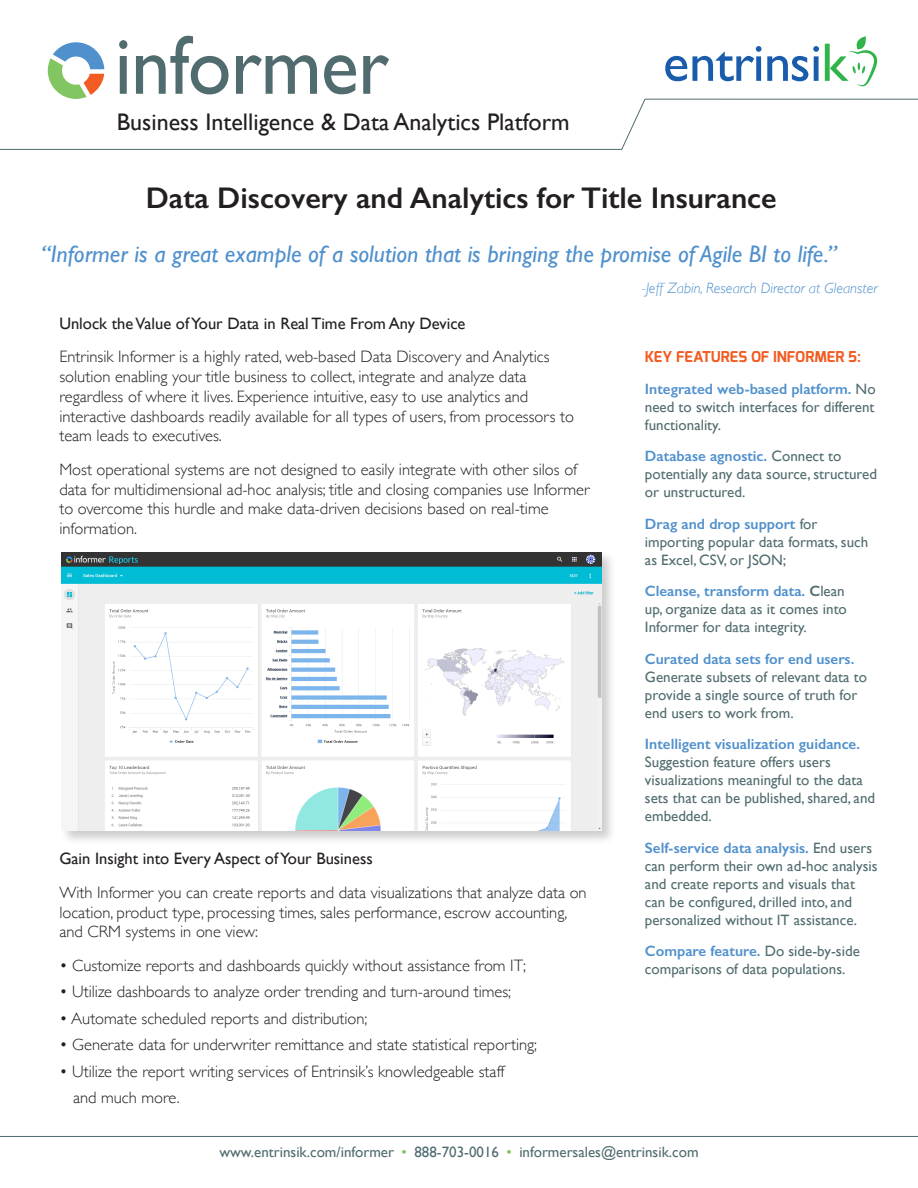
<style>
.page{position:relative;width:918px;height:1188px;background:#fff}
.page>*{position:absolute;margin:0;border:0;box-sizing:border-box;transform-origin:0 0}
.body{font:600 30px "Gill Sans";color:#231f20}
.t1{font:italic 24px "Gill Sans";color:#5090cc}
.body-2{font:24px "Gill Sans";color:#231f20}
.body-3{font:300 16.5px/19.8px "Gill Sans";color:#231f20}
.body-4{font:16.5px "Gill Sans";color:#231f20}
.sidebar_body{font:15px/18px "Gill Sans";color:#516c6f}
.t2{font:italic 300 15px "Gill Sans";color:#5090cc}
.t3{font:700 15px "Exo";color:#f25b21}
.s1{font-weight:600;color:#5090cc}
.s2{font-weight:600}
.s3{color:#82c661}
</style>
<div class="page">
<svg style="left:119px;top:40px;width:8px;height:54px"></svg>
<svg style="left:136px;top:36px;width:93px;height:58px"></svg>
<svg style="left:236px;top:55px;width:81px;height:39px"></svg>
<svg style="left:324px;top:55px;width:32px;height:39px"></svg>
<svg style="left:363px;top:55px;width:26px;height:39px"></svg>
<svg style="left:48px;top:42px;width:56px;height:57px"></svg>
<svg style="left:665px;top:46px;width:154px;height:35px"></svg>
<svg style="left:825px;top:36px;width:52px;height:50px"></svg>
<hr style="left:0;top:1136px;width:918px;height:1px;background:#516c6f">
<svg style="left:0;top:99px;width:918px;height:51px"></svg>
<div style="left:60px;top:551px;width:556px;height:294px;background:#231f20;opacity:.22"></div>
<img style="left:62px;top:552px;width:539px;height:279px">
<p class="body-2" style="left:117px;top:107px;width:454px">Business Intelligence &amp; Data Analytics Platform</p>
<p class="body" style="left:146px;top:180px;width:632px">Data Discovery and Analytics for Title Insurance</p>
<p class="t1" style="left:41px;top:240px;width:797px">“Informer is a great example of a solution that is bringing the promise of Agile BI to life.”</p>
<p class="t2" style="left:642px;top:280px;width:237px">-Jeff Zabin, Research Director at Gleanster</p>
<p class="body-4" style="left:59px;top:314px;width:408px">Unlock the Value of Your Data in Real Time From Any Device</p>
<p class="body-3" style="left:59px;top:346px;width:516px">Entrinsik Informer is a highly rated, web-based Data Discovery and Analytics solution enabling your title business to collect, integrate and analyze data regardless of where it lives. Experience intuitive, easy to use analytics and interactive dashboards readily available for all types of users, from processors to team leads to executives.</p>
<p class="body-3" style="left:59px;top:459px;width:532px">Most operational systems are not designed to easily integrate with other silos of data for multidimensional ad-hoc analysis; title and closing companies use Informer to overcome this hurdle and make data-driven decisions based on real-time information.</p>
<p class="t3" style="left:645px;top:347px;width:218px">KEY FEATURES OF INFORMER 5:</p>
<p class="sidebar_body" style="left:645px;top:380px;width:232px;text-align:justify"><span class="s1">Integrated web-based platform.</span> No need to switch interfaces for different functionality.</p>
<p class="sidebar_body" style="left:645px;top:447px;width:234px"><span class="s1">Database agnostic.</span> Connect to potentially any data source, structured or unstructured.</p>
<p class="sidebar_body" style="left:645px;top:515px;width:225px"><span class="s1">Drag and drop support</span> for importing popular data formats, such as Excel, CSV, or JSON;</p>
<p class="sidebar_body" style="left:645px;top:582px;width:203px"><span class="s1">Cleanse, transform data.</span> <span class="s2">C</span>lean up, organize data as it comes into<br>Informer for data integrity.</p>
<p class="sidebar_body" style="left:645px;top:650px;width:224px"><span class="s1">Curated data sets for end users.<br></span>Generate subsets of relevant data to provide a single source of truth for end users to work from.</p>
<p class="sidebar_body" style="left:645px;top:735px;width:232px"><span class="s1">Intelligent visualization guidance.<br></span>Suggestion feature offers users visualizations meaningful to the data sets that can be published, shared, and embedded.</p>
<p class="sidebar_body" style="left:645px;top:839px;width:234px"><span class="s1">Self-service data analysis.</span> End users can perform their own ad-hoc analysis and create reports and visuals that can be configured, drilled into, and personalized without IT assistance.</p>
<p class="sidebar_body" style="left:645px;top:942px;width:216px"><span class="s1">Compare feature.</span> Do side-by-side comparisons of data populations.</p>
<p class="body-4" style="left:59px;top:849px;width:315px">Gain Insight into Every Aspect of Your Business</p>
<p class="body-3" style="left:59px;top:882px;width:529px">With Informer you can create reports and data visualizations that analyze data on location, product type, processing times, sales performance, escrow accounting, and CRM systems in one view:</p>
<p class="body-3" style="left:59px;top:955px;width:468px">• Customize reports and dashboards quickly without assistance from IT;</p>
<p class="body-3" style="left:59px;top:981px;width:453px">• Utilize dashboards to analyze order trending and turn-around times;</p>
<p class="body-3" style="left:59px;top:1008px;width:310px">• Automate scheduled reports and distribution;</p>
<p class="body-3" style="left:59px;top:1034px;width:479px">• Generate data for underwriter remittance and state statistical reporting;</p>
<p class="body-3" style="left:59px;top:1061px;width:447px">• Utilize the report writing services of Entrinsik’s knowledgeable staff</p>
<p class="body-3" style="left:73px;top:1087px;width:108px">and much more.</p>
<p class="sidebar_body" style="left:219px;top:1143px;width:481px">www.entrinsik.com/informer <span class="s3">•</span> 888-703-0016 <span class="s3">•</span> informersales@entrinsik.com</p>
</div>
